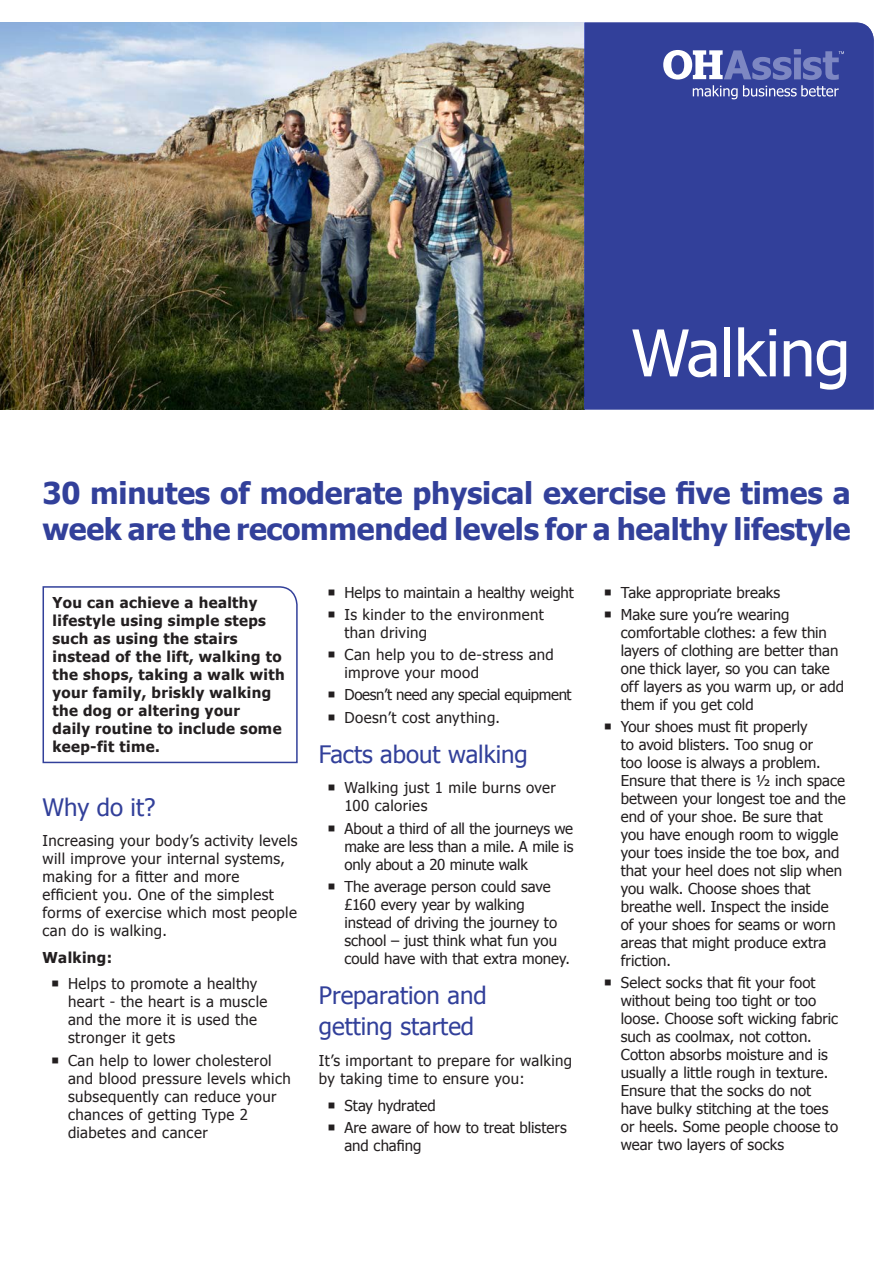
<style>
.page{position:relative;width:893px;height:1263px;background:#fff}
.page>*{position:absolute;margin:0;border:0;box-sizing:border-box;transform-origin:0 0}
.t1{font:64.5px "Tahoma";letter-spacing:-.01em;color:#fff}
.t2{font:700 30px/36px "Tahoma";letter-spacing:-.01em;color:#32409a}
.t3{font:24px/31.5px "Tahoma";color:#32409a}
.t4{font:15px/18px "Tahoma";letter-spacing:.005em;color:#231f20}
.t5{font:15px/18px "Tahoma";letter-spacing:.025em;color:#231f20}
.t6{font:700 15px/18px "Tahoma";letter-spacing:.025em;color:#231f20}
</style>
<div class="page">
<img style="left:0;top:23px;width:584px;height:386px">
<div style="left:584px;top:23px;width:290px;height:386px;background:#32409a"></div>
<div style="left:655px;top:43px;width:195px;height:61px;background:#32409a"></div>
<svg style="left:663px;top:49px;width:181px;height:50px"></svg>
<svg style="left:42px;top:586px;width:256px;height:178px"></svg>
<h1 class="t1" style="left:631px;top:310px;width:221px">Walking</h1>
<h2 class="t2" style="left:43px;top:473px;width:810px">30 minutes of moderate physical exercise five times a week are the recommended levels for a healthy lifestyle</h2>
<p class="t6" style="left:53px;top:592px;width:234px">You can achieve a healthy lifestyle using simple steps such as using the stairs instead of the lift, walking to the shops, taking a walk with your family, briskly walking the dog or altering your<br>daily routine to include some keep-fit time.</p>
<h3 class="t3" style="left:43px;top:790px;width:114px">Why do it?</h3>
<p class="t5" style="left:43px;top:831px;width:257px">Increasing your body’s activity levels will improve your internal systems, making for a fitter and more efficient you. One of the simplest forms of exercise which most people can do is walking.</p>
<p class="t6" style="left:43px;top:947px;width:71px">Walking:</p>
<p class="t5" style="left:68px;top:974px;width:201px">Helps to promote a healthy heart - the heart is a muscle and the more it is used the stronger it gets</p>
<p class="t5" style="left:68px;top:1050px;width:224px">Can help to lower cholesterol and blood pressure levels which subsequently can reduce your chances of getting Type 2 diabetes and cancer</p>
<p class="t4" style="left:344px;top:580px;width:231px;line-height:22.2px">Helps to maintain a healthy weight<br>Is kinder to the environment</p>
<p class="t5" style="left:344px;top:621px;width:211px;line-height:22.2px">than driving<br>Can help you to de-stress and</p>
<p class="t4" style="left:344px;top:661px;width:229px;line-height:22.2px">improve your mood<br>Doesn’t need any special equipment<br>Doesn’t cost anything.</p>
<h3 class="t3" style="left:319px;top:737px;width:210px">Facts about walking</h3>
<p class="t5" style="left:344px;top:778px;width:213px">Walking just 1 mile burns over<br>100 calories</p>
<p class="t4" style="left:344px;top:818px;width:230px;text-align:justify">About a third of all the journeys we make are less than a mile. A mile is only about a 20 minute walk</p>
<p class="t4" style="left:344px;top:877px;width:227px">The average person could save £160 every year by walking instead of driving the journey to school – just think what fun you could have with that extra money.</p>
<h3 class="t3" style="left:319px;top:978px;width:169px">Preparation and getting started</h3>
<p class="t5" style="left:319px;top:1051px;width:255px">It’s important to prepare for walking by taking time to ensure you:</p>
<p class="t4" style="left:344px;top:1093px;width:224px;line-height:22.2px">Stay hydrated<br>Are aware of how to treat blisters</p>
<p class="t4" style="left:344px;top:1136px;width:78px">and chafing</p>
<p class="t4" style="left:621px;top:580px;width:170px;line-height:22.2px">Take appropriate breaks<br>Make sure you’re wearing</p>
<p class="t4" style="left:621px;top:623px;width:225px">comfortable clothes: a few thin layers of clothing are better than one thick layer, so you can take off layers as you warm up, or add them if you get cold</p>
<p class="t4" style="left:621px;top:717px;width:226px">Your shoes must fit properly<br>to avoid blisters. Too snug or<br>too loose is always a problem.<br>Ensure that there is ½ inch space between your longest toe and the end of your shoe. Be sure that you have enough room to wiggle your toes inside the toe box, and that your heel does not slip when you walk. Choose shoes that breathe well. Inspect the inside<br>of your shoes for seams or worn areas that might produce extra friction.</p>
<p class="t4" style="left:621px;top:973px;width:219px">Select socks that fit your foot without being too tight or too loose. Choose soft wicking fabric such as coolmax, not cotton.<br>Cotton absorbs moisture and is usually a little rough in texture.<br>Ensure that the socks do not have bulky stitching at the toes or heels. Some people choose to wear two layers of socks</p>
</div>
